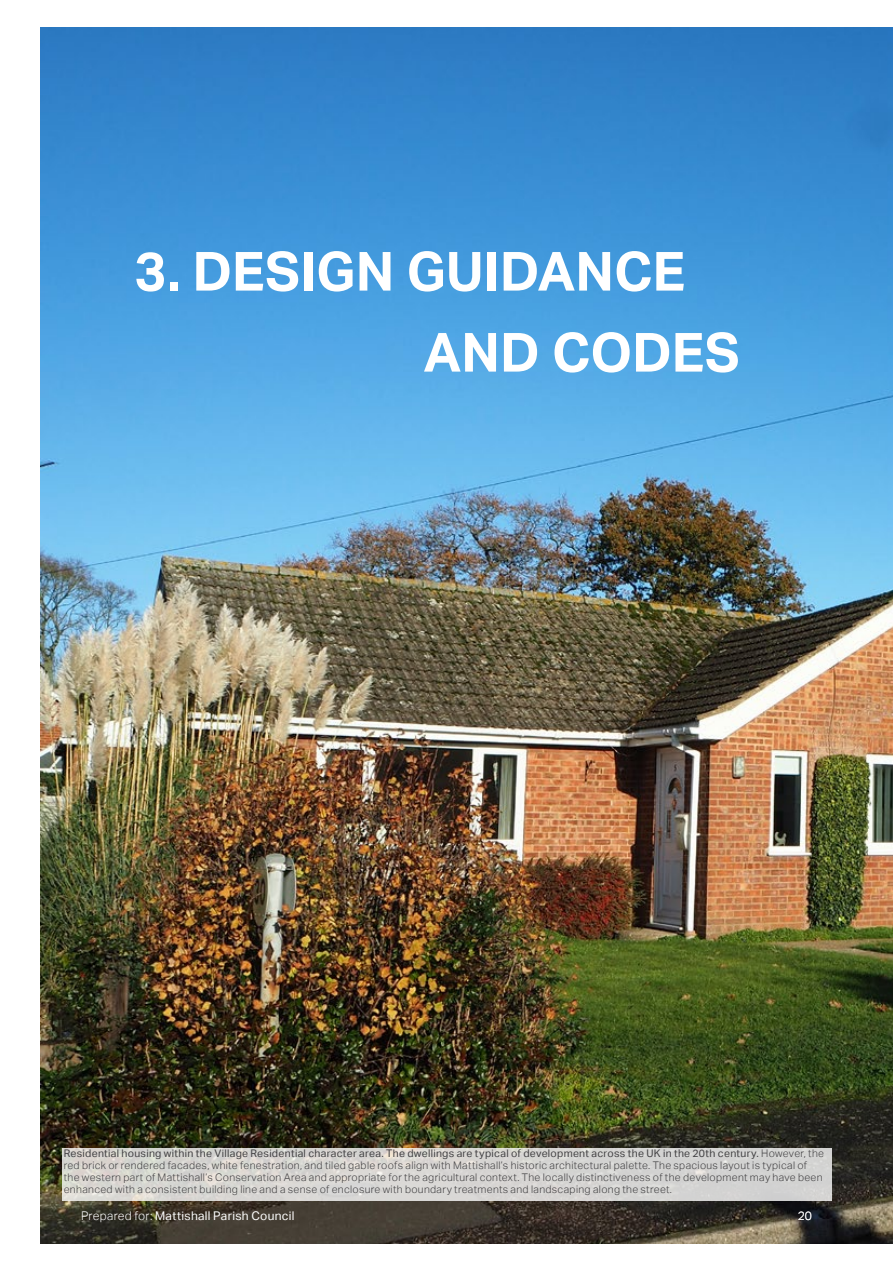
<style>
.page{position:relative;width:893px;height:1263px;background:#fff}
.page>*{position:absolute;margin:0;border:0;box-sizing:border-box;transform-origin:0 0}
.t1{font:700 54px/81px "AECOM Sans";color:#fff}
.t2{font:12px "AECOM Sans";letter-spacing:.025em;color:#fff}
.t3{font:300 12px "AECOM Sans";color:#fff}
.t4{font:300 10.5px/12px "AECOM Sans";letter-spacing:.03em;color:#414042}
.s1{font-weight:400}
.s2{font-weight:300}
</style>
<div class="page">
<img style="left:40px;top:28px;width:853px;height:1216px">
<div style="left:62px;top:1148px;width:769px;height:53px;background:#d6d5d2"></div>
<h2 class="t1" style="left:423px;top:231px;width:318px;text-indent:-289px">3. DESIGN GUIDANCE<br>AND CODES</h2>
<p class="t4" style="left:64px;top:1147px;width:762px"><span class="s1">Residential housing within the Village Residential character area. The dwellings are typical of development across the UK in the 20th century.</span> However, the red brick or rendered facades, white fenestration, and tiled gable roofs align with Mattishall’s historic architectural palette. The spacious layout is typical of the western part of Mattishall’s Conservation Area and appropriate for the agricultural context. The locally distinctiveness of the development may have been enhanced with a consistent building line and a sense of enclosure with boundary treatments and landscaping along the street.</p>
<p class="t2" style="left:81px;top:1208px;width:215px"><span class="s2">Prepared for:</span> Mattishall Parish Council</p>
<p class="t3" style="left:798px;top:1208px;width:16px">20</p>
</div>
